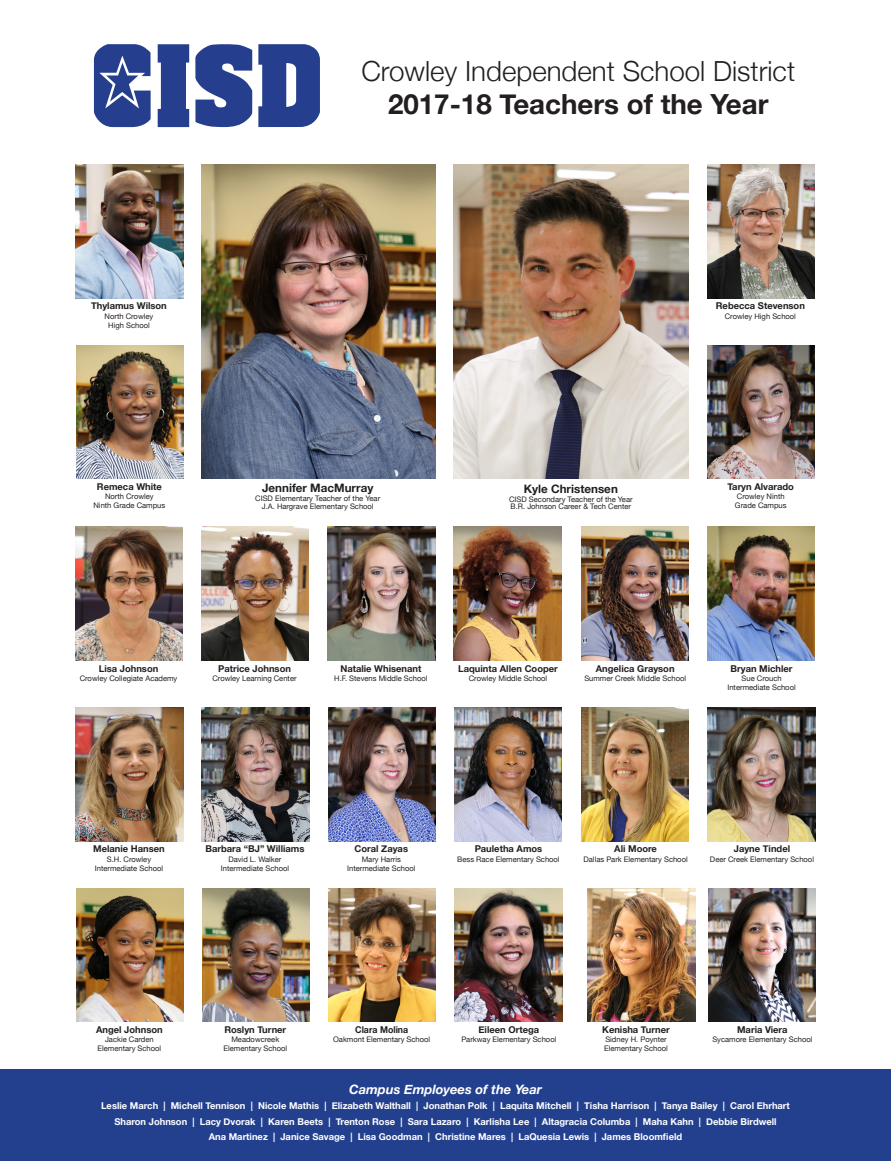
<style>
.page{position:relative;width:891px;height:1161px;background:#fff}
.page>*{position:absolute;margin:0;border:0;box-sizing:border-box;transform-origin:0 0}
.t1{font:300 27.75px/33.3px "Helvetica Neue";color:#231f20;text-align:center}
.t2{font:italic 700 12.9px "Helvetica Neue";color:#fff}
.t3{font:700 11.55px "Helvetica Neue";color:#231f20}
.t4{font:700 9.45px/15.1px "Helvetica Neue";color:#fff;text-align:center}
.t5{font:700 9.45px "Helvetica Neue";color:#231f20}
.t6{font:700 9.45px "Helvetica Neue";color:#231f20;scale:.94 1}
.t7{font:7.65px/9.1px "Helvetica Neue";color:#231f20;text-align:center}
.s1{font-weight:700}
</style>
<div class="page">
<div style="left:0;top:1069px;width:891px;height:92px;background:#23408f"></div>
<img style="left:201px;top:164px;width:234px;height:315px">
<img style="left:454px;top:164px;width:235px;height:315px">
<img style="left:201px;top:527px;width:108px;height:133px">
<img style="left:328px;top:527px;width:107px;height:133px">
<img style="left:454px;top:527px;width:107px;height:133px">
<img style="left:581px;top:527px;width:108px;height:133px">
<img style="left:708px;top:527px;width:107px;height:133px">
<img style="left:75px;top:527px;width:108px;height:133px">
<img style="left:202px;top:707px;width:107px;height:134px">
<img style="left:328px;top:707px;width:107px;height:134px">
<img style="left:454px;top:707px;width:108px;height:134px">
<img style="left:582px;top:707px;width:107px;height:134px">
<img style="left:708px;top:707px;width:107px;height:134px">
<img style="left:76px;top:707px;width:107px;height:134px">
<img style="left:202px;top:888px;width:107px;height:134px">
<img style="left:328px;top:888px;width:108px;height:134px">
<img style="left:455px;top:888px;width:107px;height:134px">
<img style="left:588px;top:888px;width:107px;height:134px">
<img style="left:708px;top:888px;width:108px;height:134px">
<img style="left:76px;top:888px;width:107px;height:134px">
<img style="left:76px;top:164px;width:107px;height:134px">
<img style="left:76px;top:345px;width:107px;height:134px">
<img style="left:707px;top:164px;width:107px;height:134px">
<img style="left:708px;top:345px;width:107px;height:134px">
<svg style="left:195px;top:44px;width:57px;height:83px"></svg>
<svg style="left:258px;top:44px;width:62px;height:83px;background:#445a9e"></svg>
<svg style="left:158px;top:44px;width:31px;height:83px;background:#3c539a"></svg>
<svg style="left:94px;top:44px;width:57px;height:83px"></svg>
<p class="t1" style="left:361px;top:52px;width:435px">Crowley Independent School District<br><span class="s1">2017-18 Teachers of the Year</span></p>
<p class="t5" style="left:91px;top:299px;width:77px">Thylamus Wilson</p>
<p class="t7" style="left:105px;top:312px;width:50px">North Crowley<br>High School</p>
<p class="t5" style="left:716px;top:299px;width:91px">Rebecca Stevenson</p>
<p class="t7" style="left:725px;top:312px;width:73px">Crowley High School</p>
<p class="t5" style="left:97px;top:479px;width:67px">Remeca White</p>
<p class="t7" style="left:93px;top:492px;width:73px">North Crowley<br>Ninth Grade Campus</p>
<p class="t3" style="left:262px;top:479px;width:113px">Jennifer MacMurray</p>
<p class="t7" style="left:255px;top:495px;width:127px;line-height:7.6px">CISD Elementary Teacher of the Year<br>J.A. Hargrave Elementary School</p>
<p class="t3" style="left:524px;top:479px;width:96px">Kyle Christensen</p>
<p class="t7" style="left:509px;top:496px;width:125px;line-height:7.6px;text-align:left">CISD Secondary Teacher of the Year<br>B.R. Johnson Career &amp; Tech Center</p>
<p class="t5" style="left:728px;top:479px;width:68px">Taryn Alvarado</p>
<p class="t7" style="left:735px;top:492px;width:53px;text-align:left">Crowley Ninth<br>Grade Campus</p>
<p class="t5" style="left:99px;top:661px;width:61px">Lisa Johnson</p>
<p class="t7" style="left:80px;top:674px;width:99px">Crowley Collegiate Academy</p>
<p class="t5" style="left:218px;top:661px;width:74px">Patrice Johnson</p>
<p class="t7" style="left:212px;top:674px;width:86px">Crowley Learning Center</p>
<p class="t5" style="left:340px;top:661px;width:83px">Natalie Whisenant</p>
<p class="t7" style="left:334px;top:674px;width:95px">H.F. Stevens Middle School</p>
<p class="t5" style="left:458px;top:661px;width:101px">Laquinta Allen Cooper</p>
<p class="t7" style="left:469px;top:674px;width:80px">Crowley Middle School</p>
<p class="t5" style="left:596px;top:661px;width:80px">Angelica Grayson</p>
<p class="t7" style="left:584px;top:674px;width:103px">Summer Creek Middle School</p>
<p class="t5" style="left:731px;top:661px;width:64px">Bryan Michler</p>
<p class="t7" style="left:727px;top:674px;width:70px">Sue Crouch<br>Intermediate School</p>
<p class="t5" style="left:93px;top:842px;width:73px">Melanie Hansen</p>
<p class="t7" style="left:95px;top:855px;width:70px">S.H. Crowley<br>Intermediate School</p>
<p class="t5" style="left:205px;top:842px;width:101px">Barbara “BJ” Williams</p>
<p class="t7" style="left:221px;top:855px;width:70px">David L. Walker<br>Intermediate School</p>
<p class="t5" style="left:355px;top:842px;width:55px">Coral Zayas</p>
<p class="t7" style="left:347px;top:855px;width:70px">Mary Harris<br>Intermediate School</p>
<p class="t5" style="left:475px;top:842px;width:69px">Pauletha Amos</p>
<p class="t7" style="left:457px;top:855px;width:104px">Bess Race Elementary School</p>
<p class="t5" style="left:614px;top:842px;width:44px">Ali Moore</p>
<p class="t7" style="left:584px;top:855px;width:106px">Dallas Park Elementary School</p>
<p class="t5" style="left:734px;top:842px;width:58px">Jayne Tindel</p>
<p class="t7" style="left:710px;top:855px;width:106px">Deer Creek Elementary School</p>
<p class="t5" style="left:96px;top:1022px;width:68px">Angel Johnson</p>
<p class="t7" style="left:98px;top:1035px;width:65px">Jackie Carden<br>Elementary School</p>
<p class="t5" style="left:224px;top:1022px;width:63px">Roslyn Turner</p>
<p class="t7" style="left:223px;top:1035px;width:65px">Meadowcreek<br>Elementary School</p>
<p class="t6" style="left:355px;top:1022px;width:58px">Clara Molina</p>
<p class="t7" style="left:333px;top:1035px;width:99px">Oakmont Elementary School</p>
<p class="t5" style="left:479px;top:1022px;width:62px">Eileen Ortega</p>
<p class="t7" style="left:461px;top:1035px;width:97px">Parkway Elementary School</p>
<p class="t5" style="left:602px;top:1022px;width:69px">Kenisha Turner</p>
<p class="t7" style="left:604px;top:1035px;width:65px;text-align:left">Sidney H. Poynter<br>Elementary School</p>
<p class="t5" style="left:737px;top:1022px;width:52px">Maria Viera</p>
<p class="t7" style="left:712px;top:1035px;width:102px">Sycamore Elementary School</p>
<p class="t2" style="left:349px;top:1079px;width:194px">Campus Employees of the Year</p>
<p class="t4" style="left:101px;top:1099px;width:690px">Leslie March | Michell Tennison | Nicole Mathis | Elizabeth Walthall | Jonathan Polk | Laquita Mitchell | Tisha Harrison | Tanya Bailey | Carol Ehrhart<br>Sharon Johnson | Lacy Dvorak | Karen Beets | Trenton Rose | Sara Lazaro | Karlisha Lee | Altagracia Columba | Maha Kahn | Debbie Birdwell<br>Ana Martinez | Janice Savage | Lisa Goodman | Christine Mares | LaQuesia Lewis | James Bloomfield</p>
</div>
